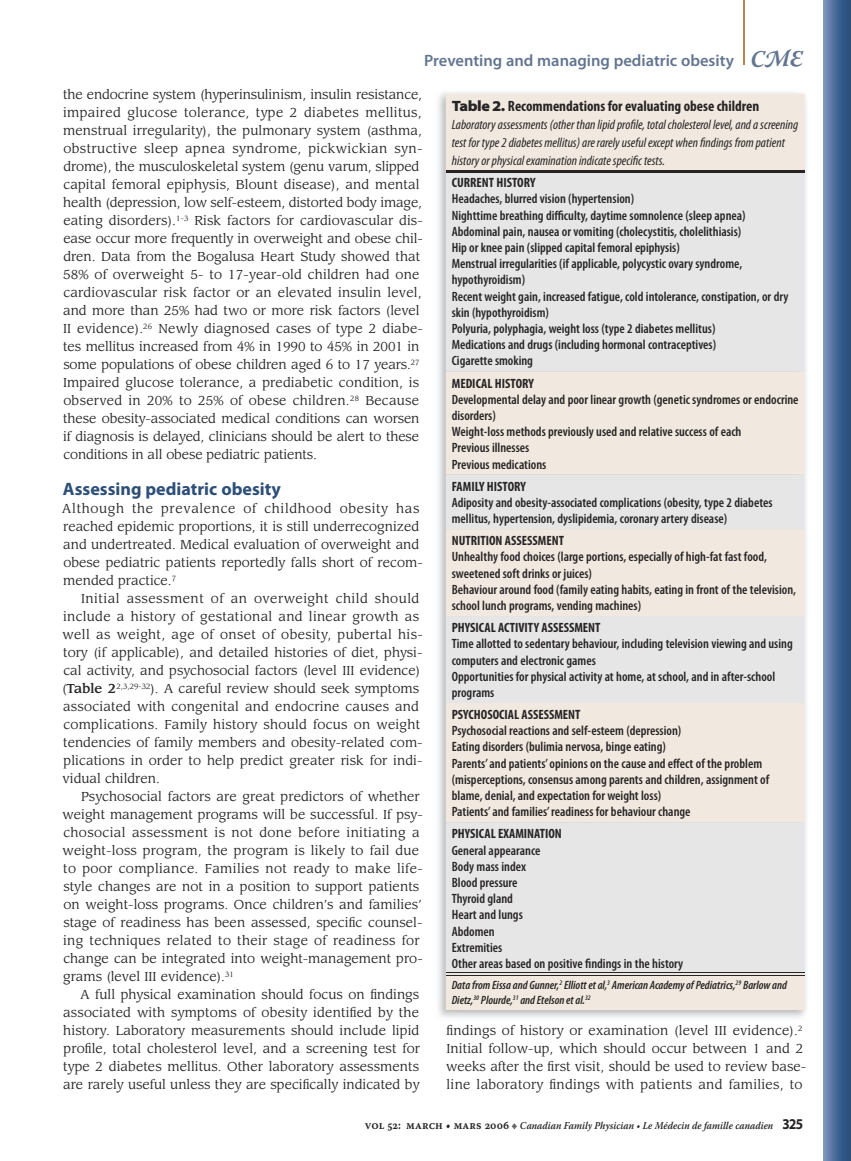
<style>
.page{position:relative;width:851px;height:1161px;background:#fff}
.page>*{position:absolute;margin:0;border:0;box-sizing:border-box;transform-origin:0 0}
.t1{font:700 18px "Myriad Pro";color:#2c4e78}
.t2{font:600 16.5px "Myriad Pro";color:#627590}
.t3{font:700 condensed 15px "Myriad Pro";color:#272425}
.t4{font:600 condensed 13.5px/16.2px "Myriad Pro";color:#272425}
.t5{font:italic condensed 13.5px/18px "Myriad Pro";color:#272425}
.t6{font:700 condensed 13.5px "Myriad Pro";color:#272425}
.t7{font:12.75px/18px "Leawood";letter-spacing:.005em;color:#272425}
.t8{font:italic 600 condensed 12px/15px "Myriad Pro";color:#272425}
.t9{font:italic 600 10.5px "Warnock Pro";color:#272425;scale:.9 1}
.s1{font-family:"Warnock Pro";font-weight:700;font-style:italic;font-size:22.5px}
.s2{font-weight:500}
.s3{font-weight:900;font-stretch:semi-expanded}
.s4{font-family:"Warnock Pro Semibold Capt";font-weight:400;font-style:normal;font-size:12px}
.s5{font-family:"Warnock Pro Capt";font-weight:400;font-style:normal;font-size:12px}
.s6{font-family:"Myriad Pro";font-weight:700;font-style:normal;font-size:15px}
</style>
<div class="page">
<div style="left:824px;top:0;width:26px;height:1161px;background:linear-gradient(to right,#758cb7,#204b7b)"></div>
<hr style="left:743px;top:0;width:1px;height:65px;background:#b98257">
<img style="left:438px;top:92px;width:368px;height:927px">
<div style="left:446px;top:94px;width:358px;height:916px;background:#f1e9df"></div>
<svg style="left:446px;top:173px;width:358px;height:800px;background:#e9e6e3"></svg>
<hr style="left:446px;top:973px;width:358px;height:1px;background:#272425">
<hr style="left:446px;top:975px;width:358px;height:1px;background:#272425">
<hr style="left:446px;top:170px;width:358px;height:3px;background:#272425">
<p class="t2" style="left:424px;top:51px;width:380px">Preventing and managing pediatric obesity <span class="s1">CME</span></p>
<p class="t7" style="left:63px;top:86px;width:361px">the endocrine system (hyperinsulinism, insulin resistance, impaired glucose tolerance, type 2 diabetes mellitus, menstrual irregularity), the pulmonary system (asthma, obstructive sleep apnea syndrome, pickwickian syn&shy;drome), the musculoskeletal system (genu varum, slipped capital femoral epiphysis, Blount disease), and mental health (depression, low self-esteem, distorted body image, eating disorders).<sup>1-3</sup> Risk factors for cardiovascular dis&shy;ease occur more frequently in overweight and obese chil&shy;dren. Data from the Bogalusa Heart Study showed that 58% of overweight 5- to 17-year-old children had one cardiovascular risk factor or an elevated insulin level, and more than 25% had two or more risk factors (level II evidence).<sup>26</sup> Newly diagnosed cases of type 2 diabe&shy;tes mellitus increased from 4% in 1990 to 45% in 2001 in some populations of obese children aged 6 to 17 years.<sup>27<br></sup>Impaired glucose tolerance, a prediabetic condition, is observed in 20% to 25% of obese children.<sup>28</sup> Because these obesity-associated medical conditions can worsen if diagnosis is delayed, clinicians should be alert to these conditions in all obese pediatric patients.</p>
<h1 class="t1" style="left:63px;top:479px;width:219px">Assessing pediatric obesity</h1>
<p class="t7" style="left:62px;top:500px;width:362px">Although the prevalence of childhood obesity has reached epidemic proportions, it is still underrecognized and undertreated. Medical evaluation of overweight and obese pediatric patients reportedly falls short of recom&shy;mended practice.<sup>7</sup></p>
<p class="t7" style="left:62px;top:590px;width:362px;text-indent:19px">Initial assessment of an overweight child should include a history of gestational and linear growth as well as weight, age of onset of obesity, pubertal his&shy;tory (if applicable), and detailed histories of diet, physi&shy;cal activity, and psychosocial factors (level III evidence) (<span class="s2">Table 2</span><sup>2,3,29-32</sup>). A careful review should seek symptoms associated with congenital and endocrine causes and complications. Family history should focus on weight tendencies of family members and obesity-related com&shy;plications in order to help predict greater risk for indi&shy;vidual children.</p>
<p class="t7" style="left:63px;top:788px;width:362px;text-indent:18px">Psychosocial factors are great predictors of whether weight management programs will be successful. If psy&shy;chosocial assessment is not done before initiating a weight-loss program, the program is likely to fail due to poor compliance. Families not ready to make life&shy;style changes are not in a position to support patients on weight-loss programs. Once children’s and families’ stage of readiness has been assessed, specific counsel&shy;ing techniques related to their stage of readiness for change can be integrated into weight-management pro&shy;grams (level III evidence).<sup>31</sup></p>
<p class="t7" style="left:63px;top:986px;width:358px;text-align:justify;text-indent:17px">A full physical examination should focus on findings associated with symptoms of obesity identified by the history. Laboratory measurements should include lipid profile, total cholesterol level, and a screening test for type 2 diabetes mellitus. Other laboratory assessments are rarely useful unless they are specifically indicated by</p>
<p class="t3" style="left:452px;top:98px;width:309px"><span class="s3">Table 2.</span> Recommendations for evaluating obese children</p>
<p class="t5" style="left:452px;top:116px;width:348px">Laboratory assessments (other than lipid profile, total cholesterol level, and a screening test for type 2 diabetes mellitus) are rarely useful except when findings from patient history or physical examination indicate specific tests.</p>
<p class="t6" style="left:452px;top:175px;width:85px">CURRENT HISTORY</p>
<p class="t4" style="left:452px;top:191px;width:338px">Headaches, blurred vision (hypertension)<br>Nighttime breathing difficulty, daytime somnolence (sleep apnea)<br>Abdominal pain, nausea or vomiting (cholecystitis, cholelithiasis)<br>Hip or knee pain (slipped capital femoral epiphysis)<br>Menstrual irregularities (if applicable, polycystic ovary syndrome, hypothyroidism)<br>Recent weight gain, increased fatigue, cold intolerance, constipation, or dry skin (hypothyroidism)<br>Polyuria, polyphagia, weight loss (type 2 diabetes mellitus)<br>Medications and drugs (including hormonal contraceptives)<br>Cigarette smoking</p>
<p class="t6" style="left:452px;top:376px;width:84px">MEDICAL HISTORY</p>
<p class="t4" style="left:452px;top:391px;width:348px">Developmental delay and poor linear growth (genetic syndromes or endocrine disorders)<br>Weight-loss methods previously used and relative success of each<br>Previous illnesses<br>Previous medications</p>
<p class="t6" style="left:452px;top:479px;width:76px">FAMILY HISTORY</p>
<p class="t4" style="left:452px;top:495px;width:322px">Adiposity and obesity-associated complications (obesity, type 2 diabetes mellitus, hypertension, dyslipidemia, coronary artery disease)</p>
<p class="t6" style="left:452px;top:533px;width:114px">NUTRITION ASSESSMENT</p>
<p class="t4" style="left:452px;top:549px;width:346px">Unhealthy food choices (large portions, especially of high-fat fast food, sweetened soft drinks or juices)<br>Behaviour around food (family eating habits, eating in front of the television, school lunch programs, vending machines)</p>
<p class="t6" style="left:452px;top:620px;width:150px">PHYSICAL ACTIVITY ASSESSMENT</p>
<p class="t4" style="left:452px;top:636px;width:342px">Time allotted to sedentary behaviour, including television viewing and using computers and electronic games<br>Opportunities for physical activity at home, at school, and in after-school programs</p>
<p class="t6" style="left:452px;top:707px;width:130px">PSYCHOSOCIAL ASSESSMENT</p>
<p class="t4" style="left:452px;top:723px;width:319px">Psychosocial reactions and self-esteem (depression)<br>Eating disorders (bulimia nervosa, binge eating)<br>Parents’ and patients’ opinions on the cause and effect of the problem (misperceptions, consensus among parents and children, assignment of blame, denial, and expectation for weight loss)<br>Patients’ and families’ readiness for behaviour change</p>
<p class="t6" style="left:452px;top:826px;width:112px">PHYSICAL EXAMINATION</p>
<p class="t4" style="left:452px;top:842px;width:233px">General appearance<br>Body mass index<br>Blood pressure<br>Thyroid gland<br>Heart and lungs<br>Abdomen<br>Extremities<br>Other areas based on positive findings in the history</p>
<p class="t8" style="left:452px;top:978px;width:337px">Data from Eissa and Gunner,<sup>2</sup> Elliott et al,<sup>3</sup> American Academy of Pediatrics,<sup>29</sup> Barlow and<br>Dietz,<sup>30</sup> Plourde,<sup>31</sup> and Etelson et al.<sup>32</sup></p>
<p class="t7" style="left:446px;top:1022px;width:361px">findings of history or examination (level III evidence).<sup>2<br></sup>Initial follow-up, which should occur between 1 and 2 weeks after the first visit, should be used to review base&shy;line laboratory findings with patients and families, to</p>
<p class="t9" style="left:365px;top:1119px;width:488px"><span class="s4">VOL 52: MARCH • MARS 2006</span> <span class="s5">d</span> Canadian Family Physician • Le Médecin de famille canadien <span class="s6">325</span></p>
</div>
